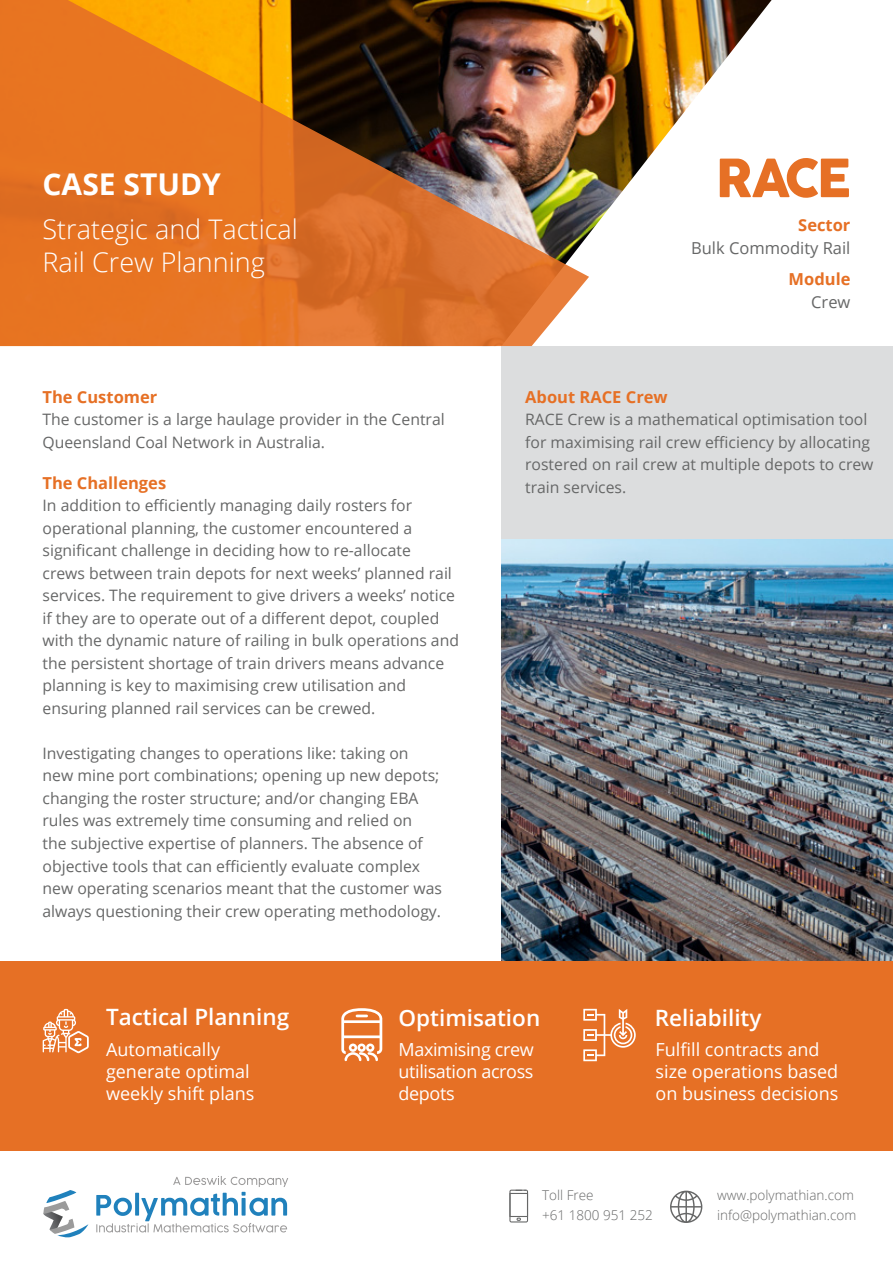
<style>
.page{position:relative;width:893px;height:1263px;background:#fff}
.page>*{position:absolute;margin:0;border:0;box-sizing:border-box;transform-origin:0 0}
.t1{font:700 30px "Open Sans";color:#fff}
.t2{font:300 27px/32.4px "Open Sans";color:#fff}
.t3{font:600 22.5px "Open Sans";color:#fff}
.t4{font:18px/21.6px "Open Sans";color:#fff}
.t5{font:700 16.5px "Open Sans";color:#e67025}
.t6{font:16.5px "Open Sans";color:#666767}
.t7{font:15.75px/22.5px "Open Sans";color:#666767}
.t8{font:300 13.5px/19.5px "Open Sans";color:#666767}
</style>
<div class="page">
<svg style="left:509px;top:1189px;width:19px;height:33px"></svg>
<svg style="left:670px;top:1190px;width:32px;height:33px"></svg>
<svg style="left:43px;top:1190px;width:45px;height:47px"></svg>
<svg style="left:96px;top:1176px;width:192px;height:56px"></svg>
<img style="left:501px;top:538px;width:392px;height:423px">
<div style="left:0;top:961px;width:893px;height:189px;background:#e67025"></div>
<div style="left:501px;top:346px;width:392px;height:192px;background:#dcddde"></div>
<svg style="left:43px;top:1009px;width:46px;height:44px"></svg>
<svg style="left:583px;top:1009px;width:53px;height:52px"></svg>
<svg style="left:341px;top:1008px;width:41px;height:53px"></svg>
<div style="left:366px;top:1043px;width:8px;height:9px;border:3px solid #fff;border-radius:50%"></div>
<svg style="left:772px;top:158px;width:77px;height:40px"></svg>
<img style="left:589px;top:0;width:183px;height:234px">
<img style="left:0;top:0;width:589px;height:346px">
<h1 class="t1" style="left:43px;top:162px;width:180px">CASE STUDY</h1>
<h2 class="t2" style="left:43px;top:212px;width:257px">Strategic and Tactical<br>Rail Crew Planning</h2>
<p class="t5" style="left:43px;top:385px;width:116px">The Customer</p>
<p class="t7" style="left:43px;top:408px;width:404px">The customer is a large haulage provider in the Central<br>Queensland Coal Network in Australia.</p>
<p class="t5" style="left:43px;top:471px;width:125px">The Challenges</p>
<p class="t7" style="left:43px;top:494px;width:418px">In addition to efficiently managing daily rosters for operational planning, the customer encountered a significant challenge in deciding how to re-allocate<br>crews between train depots for next weeks’ planned rail services. The requirement to give drivers a weeks’ notice if they are to operate out of a different depot, coupled with the dynamic nature of railing in bulk operations and the persistent shortage of train drivers means advance planning is key to maximising crew utilisation and ensuring planned rail services can be crewed.</p>
<p class="t7" style="left:43px;top:741px;width:401px">Investigating changes to operations like: taking on new mine port combinations; opening up new depots; changing the roster structure; and/or changing EBA rules was extremely time consuming and relied on<br>the subjective expertise of planners. The absence of objective tools that can efficiently evaluate complex new operating scenarios meant that the customer was always questioning their crew operating methodology.</p>
<p class="t5" style="left:798px;top:214px;width:54px">Sector</p>
<p class="t6" style="left:691px;top:236px;width:161px">Bulk Commodity Rail</p>
<p class="t5" style="left:789px;top:268px;width:63px">Module</p>
<p class="t6" style="left:811px;top:290px;width:41px">Crew</p>
<p class="t5" style="left:525px;top:385px;width:144px">About RACE Crew</p>
<p class="t7" style="left:525px;top:408px;width:350px">RACE Crew is a mathematical optimisation tool for maximising rail crew efficiency by allocating rostered on rail crew at multiple depots to crew train services.</p>
<h3 class="t3" style="left:106px;top:1001px;width:185px">Tactical Planning</h3>
<p class="t4" style="left:106px;top:1038px;width:150px">Automatically generate optimal weekly shift plans</p>
<h3 class="t3" style="left:398px;top:1002px;width:143px">Optimisation</h3>
<p class="t4" style="left:398px;top:1038px;width:137px;text-align:justify">Maximising crew utilisation across depots</p>
<h3 class="t3" style="left:655px;top:1002px;width:108px">Reliability</h3>
<p class="t4" style="left:656px;top:1038px;width:184px">Fulfill contracts and size operations based on business decisions</p>
<p class="t8" style="left:542px;top:1185px;width:112px">Toll Free<br>+61 1800 951 252</p>
<p class="t8" style="left:717px;top:1185px;width:141px">www.polymathian.com info@polymathian.com</p>
</div>
